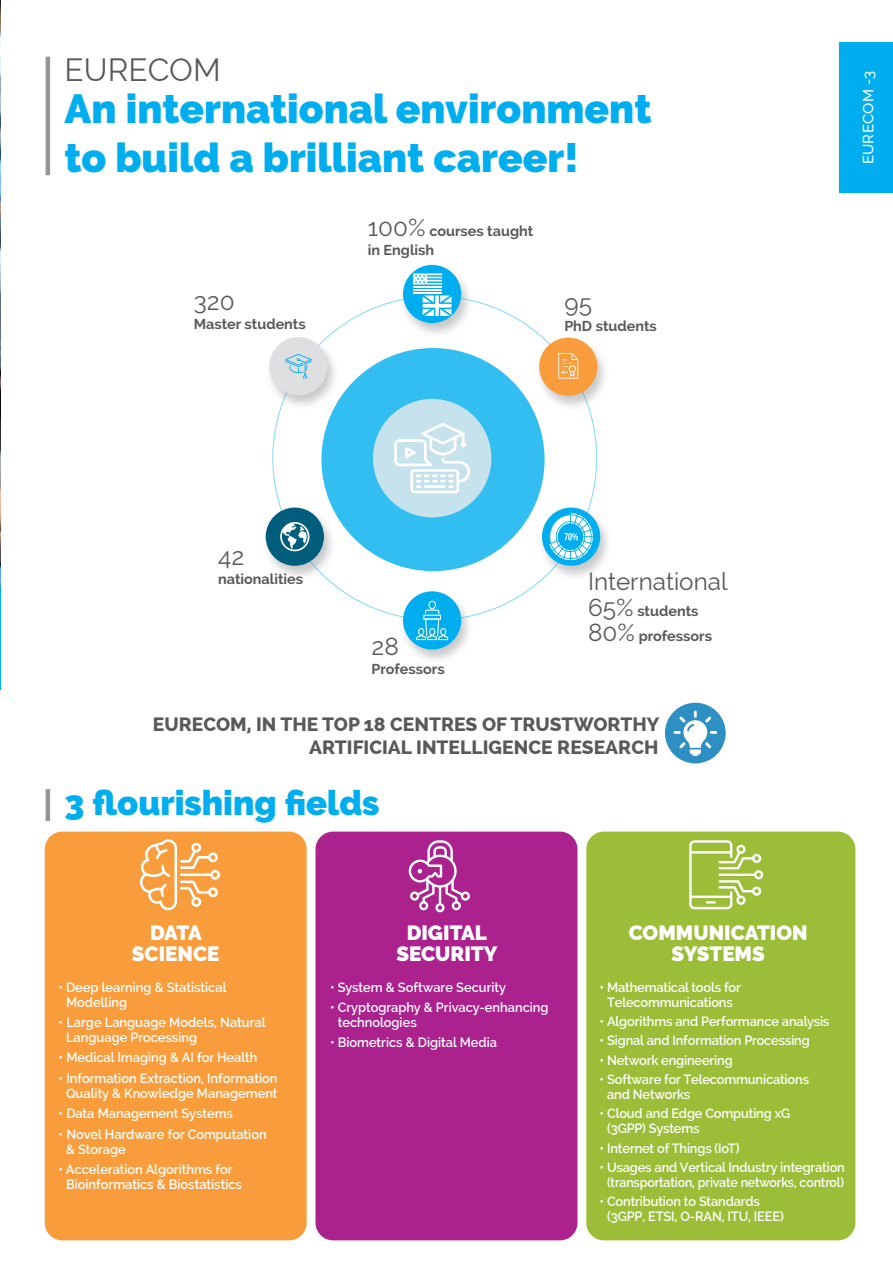
<style>
.page{position:relative;width:893px;height:1263px;background:#fff}
.page>*{position:absolute;margin:0;border:0;box-sizing:border-box;transform-origin:0 0}
.t1{font:900 40.5px/48.6px "Raleway";color:#00aeef}
.t2{font:900 34.5px "Raleway";color:#00aeef}
.t3{font:31.5px "Raleway";color:#58595b}
.t4{font:24.3px "Raleway";color:#58595b}
.t5{font:900 20.55px/20.5px "Raleway";color:#fff;text-align:center}
.t6{font:800 19.2px/23.1px "Raleway";color:#58595b;text-align:right}
.t7{font:500 15px "Raleway";letter-spacing:.01em;color:#fff}
.t8{font:700 14.4px/25.2px "Raleway";color:#58595b}
.t9{font:600 13.5px/15px "Raleway";letter-spacing:-.01em;color:#fff;scale:.95 1}
.s1{font-weight:400;font-size:24.3px}
</style>
<div class="page">
<div style="left:840px;top:43px;width:53px;height:150px;background:#00aeef"></div>
<hr style="left:46px;top:57px;width:4px;height:118px;background:#939598">
<hr style="left:46px;top:789px;width:4px;height:32px;background:#939598">
<div style="left:45px;top:831px;width:262px;height:409px;background:#f99d3c;border-radius:18px"></div>
<div style="left:315px;top:831px;width:262px;height:409px;background:#ab218e;border-radius:18px"></div>
<div style="left:586px;top:831px;width:269px;height:409px;background:#9cbd38;border-radius:18px"></div>
<svg style="left:140px;top:839px;width:80px;height:71px"></svg>
<svg style="left:689px;top:840px;width:74px;height:69px"></svg>
<svg style="left:409px;top:840px;width:61px;height:72px"></svg>
<div style="left:398px;top:263px;width:75px;height:75px;background:#77787b;opacity:.4"></div>
<div style="left:403px;top:265px;width:58px;height:58px;background:#00aeef;border-radius:50%"></div>
<div style="left:398px;top:590px;width:75px;height:75px;background:#77787b;opacity:.4"></div>
<div style="left:403px;top:591px;width:58px;height:58px;background:#00aeef;border-radius:50%"></div>
<div style="left:261px;top:506px;width:75px;height:75px;background:#77787b;opacity:.4"></div>
<div style="left:266px;top:507px;width:58px;height:59px;background:#005d7b;border-radius:50%"></div>
<div style="left:534px;top:336px;width:75px;height:75px;background:#77787b;opacity:.4"></div>
<div style="left:539px;top:338px;width:58px;height:58px;background:#f99d3c;border-radius:50%"></div>
<div style="left:537px;top:506px;width:75px;height:75px;background:#77787b;opacity:.4"></div>
<div style="left:542px;top:507px;width:58px;height:59px;background:#00aeef;border-radius:50%"></div>
<div style="left:265px;top:335px;width:75px;height:75px;background:#77787b;opacity:.4"></div>
<div style="left:269px;top:337px;width:59px;height:58px;background:#dedfe0;border-radius:50%"></div>
<svg style="left:285px;top:354px;width:27px;height:25px"></svg>
<svg style="left:558px;top:353px;width:20px;height:26px"></svg>
<div style="left:321px;top:348px;width:224px;height:223px;background:#33bef2;border-radius:50%"></div>
<div style="left:373px;top:399px;width:118px;height:118px;background:#c6e2ed;border-radius:50%"></div>
<svg style="left:280px;top:522px;width:29px;height:29px"></svg>
<svg style="left:416px;top:601px;width:32px;height:39px"></svg>
<svg style="left:549px;top:513px;width:44px;height:47px"></svg>
<hr style="left:413px;top:292px;width:29px;height:2px;background:#fff">
<hr style="left:413px;top:289px;width:29px;height:2px;background:#fff">
<hr style="left:413px;top:286px;width:29px;height:2px;background:#fff">
<div style="left:411px;top:280px;width:18px;height:18px;background:#77787b;opacity:.4"></div>
<div style="left:415px;top:280px;width:18px;height:18px;background:#77787b;opacity:.4"></div>
<div style="left:419px;top:280px;width:18px;height:18px;background:#77787b;opacity:.4"></div>
<svg style="left:413px;top:273px;width:29px;height:12px"></svg>
<svg style="left:423px;top:295px;width:28px;height:21px"></svg>
<svg style="left:394px;top:423px;width:76px;height:70px"></svg>
<img style="left:0;top:0;width:1px;height:586px">
<hr style="left:0;top:586px;width:1px;height:104px;background:#00aeef">
<div style="left:665px;top:703px;width:61px;height:60px;background:#2e8fc3;border-radius:50%"></div>
<svg style="left:673px;top:711px;width:44px;height:45px"></svg>
<h3 class="t3" style="left:65px;top:51px;width:158px">EURECOM</h3>
<h1 class="t1" style="left:65px;top:85px;width:588px">An international environment to build a brilliant career!</h1>
<h3 class="t4" style="left:194px;top:287px;width:42px">320</h3>
<p class="t8" style="left:194px;top:311px;width:113px">Master students</p>
<p class="t8" style="left:368px;top:222px;width:167px;line-height:18.9px"><span class="s1">100%</span> courses taught in English</p>
<h3 class="t4" style="left:564px;top:289px;width:29px">95</h3>
<p class="t8" style="left:564px;top:313px;width:94px">PhD students</p>
<p class="t7" style="left:859px;top:164px;width:95px;rotate:-90deg">EURECOM -3</p>
<h3 class="t4" style="left:218px;top:542px;width:28px">42</h3>
<p class="t8" style="left:218px;top:566px;width:86px">nationalities</p>
<h3 class="t4" style="left:588px;top:568px;width:141px">International</h3>
<p class="t8" style="left:588px;top:598px;width:126px"><span class="s1">65%</span> students<br><span class="s1">80%</span> professors</p>
<h3 class="t4" style="left:371px;top:632px;width:29px">28</h3>
<p class="t8" style="left:371px;top:656px;width:75px">Professors</p>
<h3 class="t6" style="left:153px;top:713px;width:508px">EURECOM, IN THE TOP 18 CENTRES OF TRUSTWORTHY<br>ARTIFICIAL INTELLIGENCE RESEARCH</h3>
<h2 class="t2" style="left:65px;top:782px;width:316px">3 flourishing fields</h2>
<h3 class="t5" style="left:132px;top:923px;width:89px">DATA<br>SCIENCE</h3>
<h3 class="t5" style="left:396px;top:923px;width:103px">DIGITAL<br>SECURITY</h3>
<h3 class="t5" style="left:629px;top:923px;width:181px">COMMUNICATION<br>SYSTEMS</h3>
<p class="t9" style="left:66px;top:979px;width:170px;text-indent:-8px">• Deep learning &amp; Statistical<br>Modelling</p>
<p class="t9" style="left:66px;top:1015px;width:211px;text-indent:-8px">• Large Language Models, Natural<br>Language Processing</p>
<p class="t9" style="left:59px;top:1050px;width:211px">• Medical Imaging &amp; AI for Health</p>
<p class="t9" style="left:59px;top:1070px;width:232px;text-align:center">• Information Extraction, Information<br>Quality &amp; Knowledge Management</p>
<p class="t9" style="left:59px;top:1106px;width:185px">• Data Management Systems</p>
<p class="t9" style="left:66px;top:1126px;width:213px;text-indent:-8px">• Novel Hardware for Computation &amp; Storage</p>
<p class="t9" style="left:66px;top:1162px;width:187px;text-indent:-8px">• Acceleration Algorithms for<br>Bioinformatics &amp; Biostatistics</p>
<p class="t9" style="left:330px;top:979px;width:187px">• System &amp; Software Security</p>
<p class="t9" style="left:338px;top:1000px;width:223px;text-indent:-7px">• Cryptography &amp; Privacy-enhancing technologies</p>
<p class="t9" style="left:330px;top:1035px;width:177px">• Biometrics &amp; Digital Media</p>
<p class="t9" style="left:600px;top:979px;width:150px;text-align:center">• Mathematical tools for<br>Telecommunications</p>
<p class="t9" style="left:600px;top:1014px;width:243px">• Algorithms and Performance analysis</p>
<p class="t9" style="left:600px;top:1033px;width:223px">• Signal and Information Processing</p>
<p class="t9" style="left:600px;top:1052px;width:142px">• Network engineering</p>
<p class="t9" style="left:607px;top:1072px;width:214px;text-indent:-8px">• Software for Telecommunications and Networks</p>
<p class="t9" style="left:607px;top:1106px;width:194px;text-indent:-8px">• Cloud and Edge Computing xG (3GPP) Systems</p>
<p class="t9" style="left:600px;top:1140px;width:149px">• Internet of Things (IoT)</p>
<p class="t9" style="left:600px;top:1160px;width:260px;text-align:center">• Usages and Vertical Industry integration (transportation, private networks, control)</p>
<p class="t9" style="left:607px;top:1194px;width:188px;text-indent:-8px">• Contribution to Standards (3GPP, ETSI, O-RAN, ITU, IEEE)</p>
</div>
